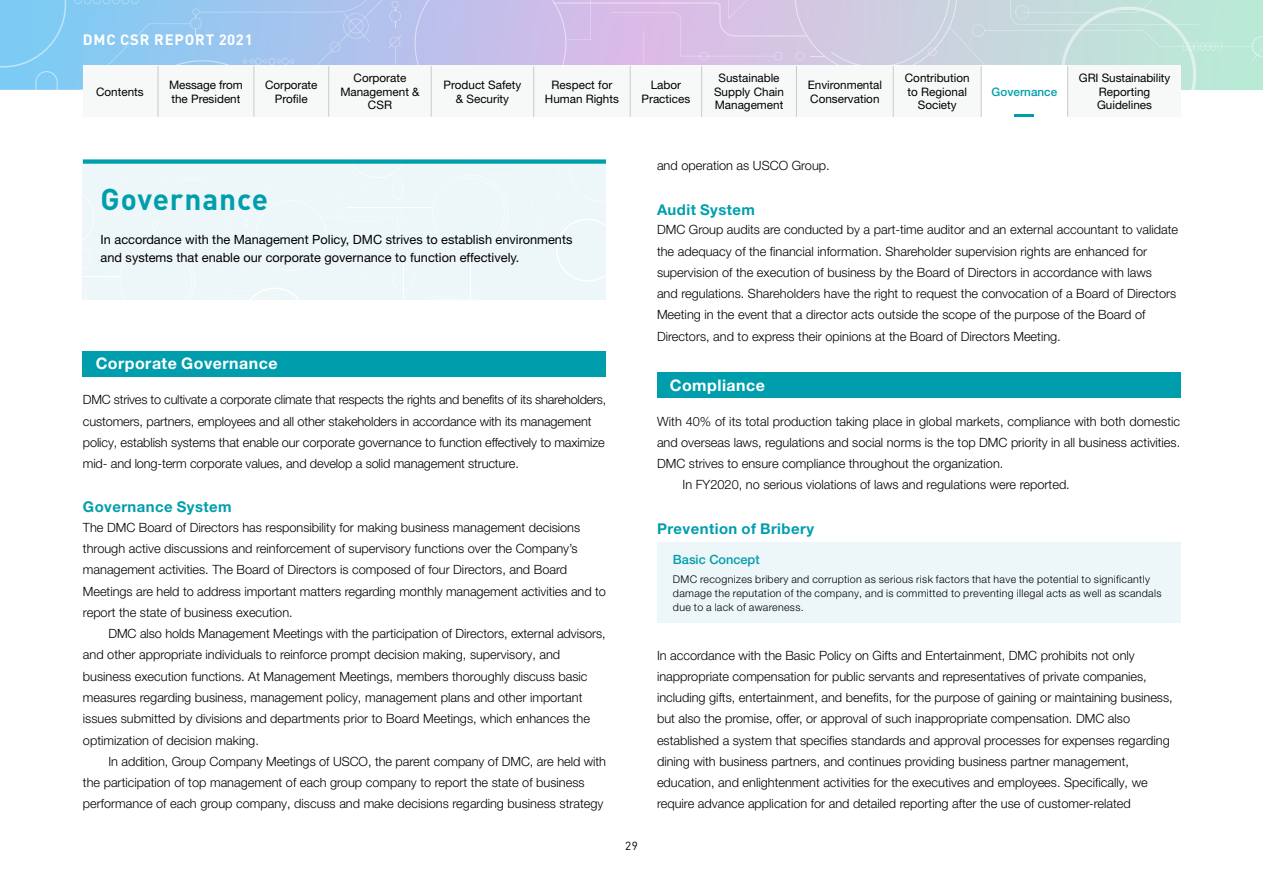
<style>
.page{position:relative;width:1263px;height:893px;background:#fff}
.page>*{position:absolute;margin:0;border:0;box-sizing:border-box;transform-origin:0 0}
.t1{font:700 29.7px "DIN";letter-spacing:.03em;color:#009eac}
.t2{font:700 15.9px "Helvetica Neue LT Pro";letter-spacing:.03em;color:#fff}
.t3{font:700 14.85px "Helvetica Neue LT Pro";letter-spacing:.03em;color:#009eac}
.t4{font:700 14.85px "DIN";letter-spacing:.06em;color:#fff}
.t5{font:300 12.75px/21.3px "Helvetica Neue LT Pro";color:#000}
.t6{font:12.75px/18.1px "Helvetica Neue LT Pro";color:#000}
.t7{font:500 12.75px "Helvetica Neue LT Pro";color:#009eac}
.t8{font:11.7px/13.8px "Helvetica Neue LT Pro";color:#000;text-align:center}
.t9{font:500 11.7px "Helvetica Neue LT Pro";color:#009eac}
.t10{font:11.7px "DIN";color:#000}
.t11{font:300 10.65px/13.8px "Helvetica Neue LT Pro";letter-spacing:.03em;color:#000}
</style>
<div class="page">
<svg style="left:0;top:0;width:1263px;height:89px;background:#bacce6"></svg>
<div style="left:83px;top:66px;width:1097px;height:51px;background:#f7f8f8"></div>
<div style="left:981px;top:66px;width:86px;height:51px;background:#fff"></div>
<div style="left:657px;top:542px;width:523px;height:81px;background:#edf6f8"></div>
<div style="left:83px;top:351px;width:523px;height:26px;background:#009eac"></div>
<div style="left:657px;top:372px;width:523px;height:26px;background:#009eac"></div>
<div style="left:83px;top:164px;width:523px;height:136px;background:#edf6f8"></div>
<div style="left:83px;top:159px;width:523px;height:5px;background:#009eac"></div>
<hr style="left:158px;top:66px;width:1px;height:51px;background:#c9caca">
<hr style="left:254px;top:66px;width:1px;height:51px;background:#c9caca">
<hr style="left:328px;top:66px;width:1px;height:51px;background:#c9caca">
<hr style="left:431px;top:66px;width:1px;height:51px;background:#c9caca">
<hr style="left:533px;top:66px;width:1px;height:51px;background:#c9caca">
<hr style="left:630px;top:66px;width:1px;height:51px;background:#c9caca">
<hr style="left:701px;top:66px;width:1px;height:51px;background:#c9caca">
<hr style="left:796px;top:66px;width:1px;height:51px;background:#c9caca">
<hr style="left:893px;top:66px;width:1px;height:51px;background:#c9caca">
<hr style="left:981px;top:66px;width:1px;height:51px;background:#c9caca">
<hr style="left:1067px;top:66px;width:1px;height:51px;background:#c9caca">
<hr style="left:1014px;top:115px;width:20px;height:2px;background:#009eac">
<p class="t4" style="left:83px;top:30px;width:172px">DMC CSR REPORT 2021</p>
<p class="t8" style="left:169px;top:77px;width:75px;text-align:left">Message from the President</p>
<p class="t8" style="left:265px;top:77px;width:54px">Corporate<br>Profile</p>
<p class="t8" style="left:340px;top:70px;width:81px">Corporate<br>Management &amp;<br>CSR</p>
<p class="t8" style="left:444px;top:77px;width:79px">Product Safety &amp; Security</p>
<p class="t8" style="left:545px;top:77px;width:75px">Respect for<br>Human Rights</p>
<p class="t8" style="left:641px;top:77px;width:50px">Labor<br>Practices</p>
<p class="t8" style="left:714px;top:70px;width:71px">Sustainable<br>Supply Chain<br>Management</p>
<p class="t8" style="left:808px;top:77px;width:76px;text-align:left">Environmental<br>Conservation</p>
<p class="t8" style="left:905px;top:70px;width:66px">Contribution to Regional<br>Society</p>
<p class="t8" style="left:1079px;top:70px;width:93px">GRI Sustainability<br>Reporting<br>Guidelines</p>
<p class="t8" style="left:96px;top:84px;width:49px">Contents</p>
<p class="t9" style="left:991px;top:84px;width:67px">Governance</p>
<h1 class="t1" style="left:101px;top:180px;width:169px">Governance</h1>
<p class="t6" style="left:101px;top:230px;width:473px">In accordance with the Management Policy, DMC strives to establish environments and systems that enable our corporate governance to function effectively.</p>
<p class="t2" style="left:96px;top:354px;width:183px">Corporate Governance</p>
<p class="t5" style="left:83px;top:389px;width:525px">DMC strives to cultivate a corporate climate that respects the rights and benefits of its shareholders, customers, partners, employees and all other stakeholders in accordance with its management policy, establish systems that enable our corporate governance to function effectively to maximize mid- and long-term corporate values, and develop a solid management structure.</p>
<p class="t3" style="left:83px;top:498px;width:150px">Governance System</p>
<p class="t5" style="left:657px;top:155px;width:174px">and operation as USCO Group.</p>
<p class="t3" style="left:657px;top:200px;width:99px">Audit System</p>
<p class="t5" style="left:657px;top:219px;width:523px">DMC Group audits are conducted by a part-time auditor and an external accountant to validate the adequacy of the financial information. Shareholder supervision rights are enhanced for supervision of the execution of business by the Board of Directors in accordance with laws<br>and regulations. Shareholders have the right to request the convocation of a Board of Directors Meeting in the event that a director acts outside the scope of the purpose of the Board of Directors, and to express their opinions at the Board of Directors Meeting.</p>
<p class="t2" style="left:670px;top:375px;width:97px">Compliance</p>
<p class="t5" style="left:657px;top:410px;width:525px">With 40% of its total production taking place in global markets, compliance with both domestic</p>
<p class="t5" style="left:657px;top:431px;width:525px">and overseas laws, regulations and social norms is the top DMC priority in all business activities.</p>
<p class="t5" style="left:657px;top:453px;width:348px">DMC strives to ensure compliance throughout the organization.</p>
<p class="t5" style="left:682px;top:474px;width:389px">In FY2020, no serious violations of laws and regulations were reported.</p>
<p class="t5" style="left:83px;top:516px;width:499px">The DMC Board of Directors has responsibility for making business management decisions</p>
<p class="t3" style="left:657px;top:519px;width:159px">Prevention of Bribery</p>
<p class="t5" style="left:83px;top:538px;width:524px">through active discussions and reinforcement of supervisory functions over the Company’s management activities. The Board of Directors is composed of four Directors, and Board Meetings are held to address important matters regarding monthly management activities and to report the state of business execution.</p>
<p class="t5" style="left:83px;top:623px;width:524px;text-indent:26px">DMC also holds Management Meetings with the participation of Directors, external advisors, and other appropriate individuals to reinforce prompt decision making, supervisory, and business execution functions. At Management Meetings, members thoroughly discuss basic measures regarding business, management policy, management plans and other important issues submitted by divisions and departments prior to Board Meetings, which enhances the optimization of decision making.</p>
<p class="t5" style="left:83px;top:750px;width:525px;text-indent:26px">In addition, Group Company Meetings of USCO, the parent company of DMC, are held with the participation of top management of each group company to report the state of business performance of each group company, discuss and make decisions regarding business strategy</p>
<p class="t7" style="left:673px;top:552px;width:88px">Basic Concept</p>
<p class="t11" style="left:673px;top:572px;width:490px">DMC recognizes bribery and corruption as serious risk factors that have the potential to significantly damage the reputation of the company, and is committed to preventing illegal acts as well as scandals due to a lack of awareness.</p>
<p class="t5" style="left:657px;top:644px;width:517px">In accordance with the Basic Policy on Gifts and Entertainment, DMC prohibits not only inappropriate compensation for public servants and representatives of private companies, including gifts, entertainment, and benefits, for the purpose of gaining or maintaining business, but also the promise, offer, or approval of such inappropriate compensation. DMC also established a system that specifies standards and approval processes for expenses regarding dining with business partners, and continues providing business partner management, education, and enlightenment activities for the executives and employees. Specifically, we require advance application for and detailed reporting after the use of customer-related</p>
<p class="t10" style="left:625px;top:838px;width:14px">29</p>
</div>
